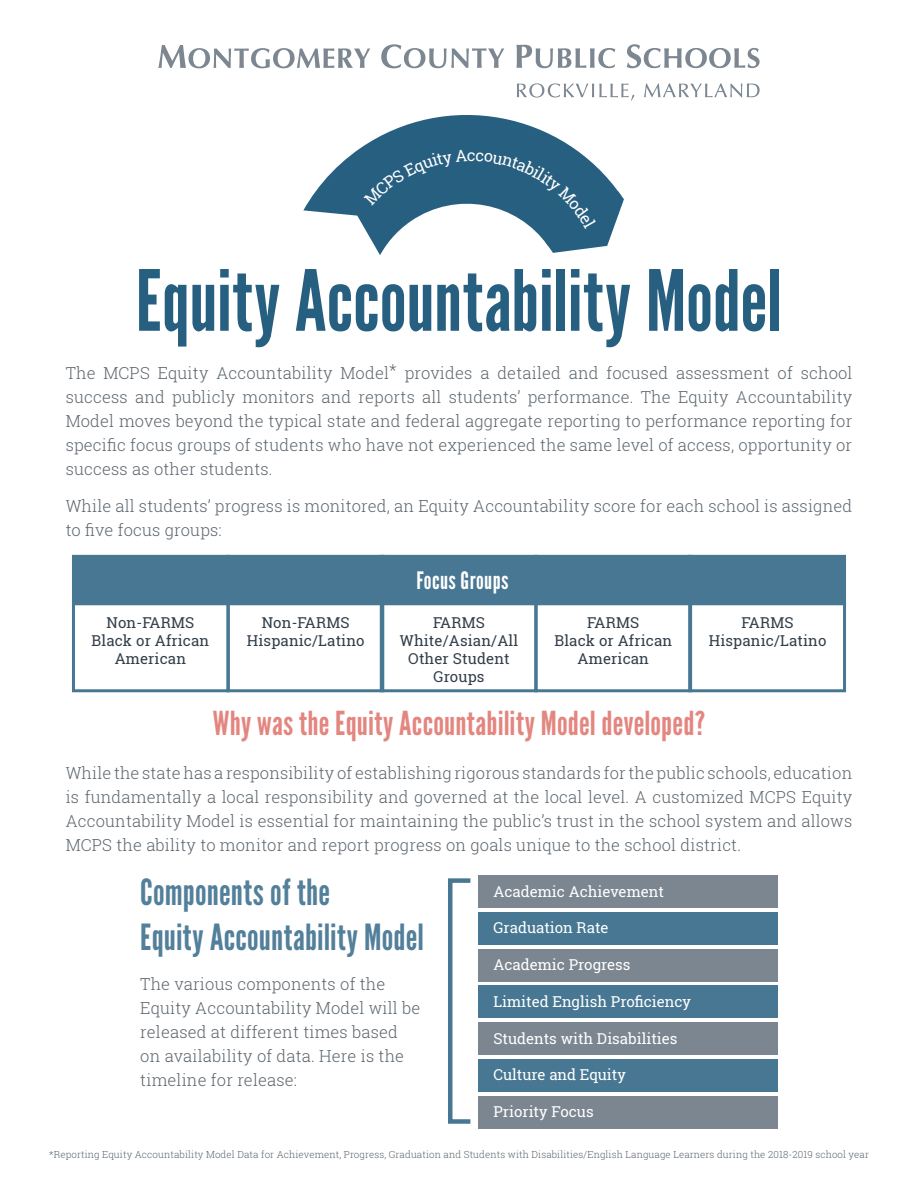
<style>
.page{position:relative;width:918px;height:1188px;background:#fff}
.page>*{position:absolute;margin:0;border:0;box-sizing:border-box;transform-origin:0 0}
.Page_Hdr{font:84px "League Gothic";letter-spacing:-.005em;color:#275f80}
.Table_H1{font:36px "League Gothic";letter-spacing:.005em;color:#527f9a}
.Page_Hdr-2{font:33px "League Gothic";letter-spacing:.005em;color:#e48680}
.Table_Hdr{font:24px "League Gothic";letter-spacing:.02em;color:#fff}
.Desc_Text{font:300 16.5px/24px "Roboto Slab";letter-spacing:.01em;color:#5b656d;text-align:justify}
.Table_Text{font:15px/18px "Roboto Slab";letter-spacing:.01em;color:#323e49;text-align:center}
.Component_Table{font:15px "Roboto Slab";color:#fff}
.Desc_Text-2{font:300 9.75px "Roboto Slab";letter-spacing:.01em;color:#5b656d}
</style>
<div class="page">
<div style="left:478px;top:1096px;width:300px;height:32px;background:#7c8691"></div>
<div style="left:478px;top:1059px;width:300px;height:33px;background:#477793"></div>
<div style="left:478px;top:1022px;width:300px;height:33px;background:#7c8691"></div>
<div style="left:478px;top:986px;width:300px;height:32px;background:#477793"></div>
<div style="left:478px;top:949px;width:300px;height:32px;background:#7c8691"></div>
<div style="left:72px;top:555px;width:158px;height:49px;background:#477793"></div>
<div style="left:226px;top:555px;width:158px;height:49px;background:#477793"></div>
<div style="left:380px;top:555px;width:158px;height:49px;background:#477793"></div>
<div style="left:534px;top:555px;width:158px;height:49px;background:#477793"></div>
<div style="left:688px;top:555px;width:158px;height:49px;background:#477793"></div>
<div style="left:72px;top:602px;width:158px;height:90px;border:3px solid #477793"></div>
<div style="left:226px;top:602px;width:158px;height:90px;border:3px solid #477793"></div>
<div style="left:380px;top:602px;width:158px;height:90px;border:3px solid #477793"></div>
<div style="left:534px;top:602px;width:158px;height:90px;border:3px solid #477793"></div>
<div style="left:688px;top:602px;width:158px;height:90px;border:3px solid #477793"></div>
<div style="left:478px;top:912px;width:300px;height:33px;background:#477793"></div>
<div style="left:478px;top:875px;width:300px;height:33px;background:#7c8691"></div>
<div style="left:448px;top:878px;width:25px;height:246px;border:4px solid #477793"></div>
<svg style="left:158px;top:45px;width:212px;height:23px"></svg>
<svg style="left:381px;top:44px;width:123px;height:24px"></svg>
<svg style="left:517px;top:45px;width:98px;height:23px"></svg>
<svg style="left:627px;top:44px;width:133px;height:24px"></svg>
<svg style="left:517px;top:83px;width:243px;height:18px"></svg>
<svg style="left:359px;top:89px;width:262px;height:60px"></svg>
<svg style="left:303px;top:149px;width:321px;height:106px"></svg>
<p class="Page_Hdr" style="left:136px;top:251px;width:648px">Equity Accountability Model</p>
<p class="Desc_Text" style="left:66px;top:360px;width:788px">The MCPS Equity Accountability Model* provides a detailed and focused assessment of school success and publicly monitors and reports all students’ performance. The Equity Accountability Model moves beyond the typical state and federal aggregate reporting to performance reporting for specific focus groups of students who have not experienced the same level of access, opportunity or success as other students.</p>
<p class="Desc_Text" style="left:66px;top:494px;width:788px">While all students’ progress is monitored, an Equity Accountability score for each school is assigned to five focus groups:</p>
<p class="Table_Hdr" style="left:416px;top:566px;width:94px">Focus Groups</p>
<p class="Table_Text" style="left:91px;top:613px;width:119px">Non-FARMS<br>Black or African<br>American</p>
<p class="Table_Text" style="left:554px;top:613px;width:119px">FARMS<br>Black or African<br>American</p>
<p class="Table_Text" style="left:247px;top:613px;width:119px">Non-FARMS<br>Hispanic/Latino</p>
<p class="Table_Text" style="left:709px;top:613px;width:119px">FARMS<br>Hispanic/Latino</p>
<p class="Table_Text" style="left:400px;top:613px;width:120px">FARMS<br>White/Asian/All<br>Other Student<br>Groups</p>
<p class="Page_Hdr-2" style="left:213px;top:703px;width:494px">Why was the Equity Accountability Model developed?</p>
<p class="Desc_Text" style="left:66px;top:760px;width:788px">While the state has a responsibility of establishing rigorous standards for the public schools, education is fundamentally a local responsibility and governed at the local level. A customized MCPS Equity Accountability Model is essential for maintaining the public’s trust in the school system and allows MCPS the ability to monitor and report progress on goals unique to the school district.</p>
<p class="Table_H1" style="left:140px;top:871px;width:191px">Components of the</p>
<p class="Table_H1" style="left:140px;top:916px;width:285px">Equity Accountability Model</p>
<p class="Desc_Text" style="left:140px;top:971px;width:282px;text-align:left">The various components of the<br>Equity Accountability Model will be released at different times based on availability of data. Here is the timeline for release:</p>
<p class="Component_Table" style="left:493px;top:881px;width:172px">Academic Achievement</p>
<p class="Component_Table" style="left:493px;top:918px;width:117px">Graduation Rate</p>
<p class="Component_Table" style="left:493px;top:954px;width:139px">Academic Progress</p>
<p class="Component_Table" style="left:493px;top:991px;width:199px">Limited English Proficiency</p>
<p class="Component_Table" style="left:493px;top:1028px;width:186px">Students with Disabilities</p>
<p class="Component_Table" style="left:493px;top:1065px;width:134px">Culture and Equity</p>
<p class="Component_Table" style="left:493px;top:1101px;width:102px">Priority Focus</p>
<p class="Desc_Text-2" style="left:49px;top:1148px;width:821px">*Reporting Equity Accountability Model Data for Achievement, Progress, Graduation and Students with Disabilities/English Language Learners during the 2018-2019 school year</p>
</div>
